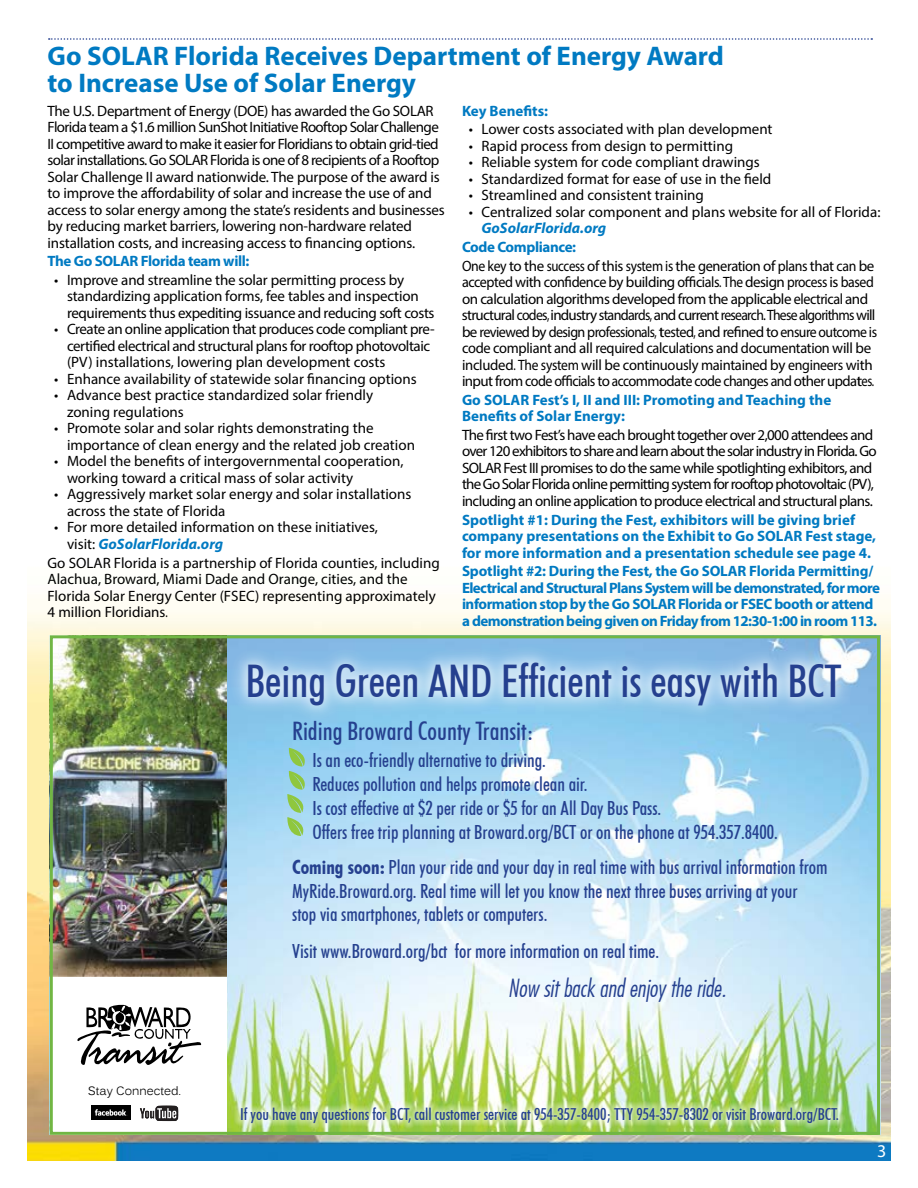
<style>
.page{position:relative;width:918px;height:1188px;background:#fff}
.page>*{position:absolute;margin:0;border:0;box-sizing:border-box;transform-origin:0 0}
.t1{font:500 condensed 45px "Futura BT";color:#25408f}
.t2{font:700 27px/27px "Myriad Pro";color:#007ac2}
.t3{font:500 condensed 25.5px "Futura BT";color:#25408f}
.t4{font:24px "Futura Lt Cn BT Italic";color:#25408f}
.t5{font:500 condensed 19.5px/24px "Futura BT";color:#25408f}
.t6{font:18px "Myriad Pro";color:#fff}
.t7{font:500 condensed 16.5px "Futura BT";color:#25408f}
.t8{font:15px/16.5px "Myriad Pro";letter-spacing:-.015em;color:#000}
.t9{font:15px/16.5px "Myriad Pro";letter-spacing:-.015em;color:#000;scale:.92 1}
.t10{font:15px/16.5px "Myriad Pro";letter-spacing:-.04em;color:#000}
.t11{font:700 15px/16.5px "Myriad Pro";letter-spacing:-.01em;color:#007ac2}
.t12{font:700 15px/16.5px "Myriad Pro";letter-spacing:-.04em;color:#007ac2}
.t13{font:12px "Kalinga";color:#000}
.s1{font-weight:700;font-style:italic;color:#007ac2}
.s2{font-weight:700}
</style>
<div class="page">
<img style="left:27px;top:38px;width:864px;height:1123px">
<svg style="left:49px;top:38px;width:823px;height:2px"></svg>
<img style="left:226px;top:639px;width:650px;height:492px">
<div style="left:224px;top:640px;width:637px;height:87px;background:#fff;opacity:.75"></div>
<div style="left:229px;top:644px;width:630px;height:79px;background:#fff;opacity:.84"></div>
<svg style="left:287px;top:748px;width:22px;height:88px;background:#98cfaf"></svg>
<div style="left:50px;top:635px;width:176px;height:500px;background:#fff"></div>
<div style="left:234px;top:1101px;width:611px;height:29px;background:#fff;opacity:.94"></div>
<img style="left:54px;top:639px;width:172px;height:337px">
<div style="left:91px;top:1105px;width:39px;height:15px;background:#010101"></div>
<svg style="left:95px;top:1109px;width:32px;height:7px"></svg>
<svg style="left:140px;top:1106px;width:38px;height:15px"></svg>
<svg style="left:77px;top:1004px;width:124px;height:61px"></svg>
<div style="left:50px;top:635px;width:830px;height:500px;border:3px solid #71b644"></div>
<svg style="left:48px;top:1134px;width:3px;height:11px"></svg>
<svg style="left:879px;top:633px;width:11px;height:3px"></svg>
<svg style="left:879px;top:1134px;width:11px;height:11px"></svg>
<svg style="left:70px;top:1131px;width:9px;height:5px"></svg>
<svg style="left:857px;top:1103px;width:9px;height:33px"></svg>
<p class="t2" style="left:48px;top:41px;width:678px">Go SOLAR Florida Receives Department of Energy Award to Increase Use of Solar Energy</p>
<p class="t11" style="left:462px;top:102px;width:88px">Key Benefits:</p>
<p class="t8" style="left:469px;top:121px;width:305px">• Lower costs associated with plan development</p>
<p class="t8" style="left:469px;top:137px;width:266px">• Rapid process from design to permitting</p>
<p class="t8" style="left:469px;top:154px;width:293px">• Reliable system for code compliant drawings</p>
<p class="t8" style="left:469px;top:170px;width:304px">• Standardized format for ease of use in the field</p>
<p class="t8" style="left:469px;top:187px;width:237px">• Streamlined and consistent training</p>
<p class="t8" style="left:482px;top:203px;width:400px;text-indent:-13px">• Centralized solar component and plans website for all of Florida:<br><span class="s1">GoSolarFlorida.org</span></p>
<p class="t11" style="left:462px;top:238px;width:116px">Code Compliance:</p>
<p class="t9" style="left:462px;top:257px;width:453px">One key to the success of this system is the generation of plans that can be accepted with confidence by building officials. The design process is based on calculation algorithms developed from the applicable electrical and structural codes, industry standards, and current research. These algorithms will be reviewed by design professionals, tested, and refined to ensure outcome is code compliant and all required calculations and documentation will be included. The system will be continuously maintained by engineers with input from code officials to accommodate code changes and other updates.</p>
<p class="t11" style="left:462px;top:391px;width:371px">Go SOLAR Fest’s I, II and III: Promoting and Teaching the<br>Benefits of Solar Energy:</p>
<p class="t10" style="left:462px;top:426px;width:416px">The first two Fest’s have each brought together over 2,000 attendees and over 120 exhibitors to share and learn about the solar industry in Florida. Go SOLAR Fest III promises to do the same while spotlighting exhibitors, and the Go Solar Florida online permitting system for rooftop photovoltaic (PV), including an online application to produce electrical and structural plans.</p>
<p class="t11" style="left:462px;top:511px;width:416px">Spotlight #1: During the Fest, exhibitors will be giving brief company presentations on the Exhibit to Go SOLAR Fest stage, for more information and a presentation schedule see page 4.</p>
<p class="t12" style="left:462px;top:562px;width:420px">Spotlight #2: During the Fest, the Go SOLAR Florida Permitting/ Electrical and Structural Plans System will be demonstrated, for more information stop by the Go SOLAR Florida or FSEC booth or attend a demonstration being given on Friday from 12:30-1:00 in room 113.</p>
<p class="t1" style="left:246px;top:653px;width:597px">Being Green AND Efficient is easy with BCT</p>
<p class="t3" style="left:292px;top:716px;width:243px">Riding Broward County Transit:</p>
<p class="t5" style="left:312px;top:748px;width:467px">Is an eco-friendly alternative to driving.<br>Reduces pollution and helps promote clean air.<br>Is cost effective at $2 per ride or $5 for an All Day Bus Pass.<br>Offers free trip planning at Broward.org/BCT or on the phone at 954.357.8400.</p>
<p class="t5" style="left:292px;top:856px;width:537px;line-height:23.4px"><span class="s2">Coming soon:</span> Plan your ride and your day in real time with bus arrival information from<br>MyRide.Broward.org. Real time will let you know the next three buses arriving at your<br>stop via smartphones, tablets or computers.</p>
<p class="t5" style="left:292px;top:939px;width:369px">Visit www.Broward.org/bct for more information on real time.</p>
<p class="t4" style="left:508px;top:973px;width:220px">Now sit back and enjoy the ride.</p>
<p class="t8" style="left:48px;top:102px;width:399px">The U.S. Department of Energy (DOE) has awarded the Go SOLAR Florida team a $1.6 million SunShot Initiative Rooftop Solar Challenge II competitive award to make it easier for Floridians to obtain grid-tied solar installations. Go SOLAR Florida is one of 8 recipients of a Rooftop Solar Challenge II award nationwide. The purpose of the award is to improve the affordability of solar and increase the use of and access to solar energy among the state’s residents and businesses by reducing market barriers, lowering non-hardware related installation costs, and increasing access to financing options.</p>
<p class="t11" style="left:48px;top:252px;width:203px">The Go SOLAR Florida team will:</p>
<p class="t8" style="left:67px;top:271px;width:369px;text-indent:-13px">• Improve and streamline the solar permitting process by standardizing application forms, fee tables and inspection requirements thus expediting issuance and reducing soft costs</p>
<p class="t8" style="left:67px;top:321px;width:369px;text-indent:-13px">• Create an online application that produces code compliant pre&shy;certified electrical and structural plans for rooftop photovoltaic (PV) installations, lowering plan development costs</p>
<p class="t8" style="left:54px;top:370px;width:364px">• Enhance availability of statewide solar financing options</p>
<p class="t8" style="left:67px;top:387px;width:308px;text-indent:-13px">• Advance best practice standardized solar friendly zoning regulations</p>
<p class="t8" style="left:67px;top:420px;width:349px;text-indent:-13px">• Promote solar and solar rights demonstrating the importance of clean energy and the related job creation</p>
<p class="t8" style="left:67px;top:453px;width:338px;text-indent:-13px">• Model the benefits of intergovernmental cooperation, working toward a critical mass of solar activity</p>
<p class="t8" style="left:67px;top:486px;width:346px;text-indent:-13px">• Aggressively market solar energy and solar installations across the state of Florida</p>
<p class="t8" style="left:67px;top:519px;width:312px;text-indent:-13px">• For more detailed information on these initiatives, visit: <span class="s1">GoSolarFlorida.org</span></p>
<p class="t8" style="left:48px;top:554px;width:394px">Go SOLAR Florida is a partnership of Florida counties, including Alachua, Broward, Miami Dade and Orange, cities, and the Florida Solar Energy Center (FSEC) representing approximately 4 million Floridians.</p>
<p class="t13" style="left:88px;top:1083px;width:95px">Stay Connected.</p>
<p class="t7" style="left:240px;top:1105px;width:600px">If you have any questions for BCT, call customer service at 954-357-8400; TTY 954-357-8302 or visit Broward.org/BCT.</p>
<p class="t6" style="left:877px;top:1140px;width:11px">3</p>
</div>
